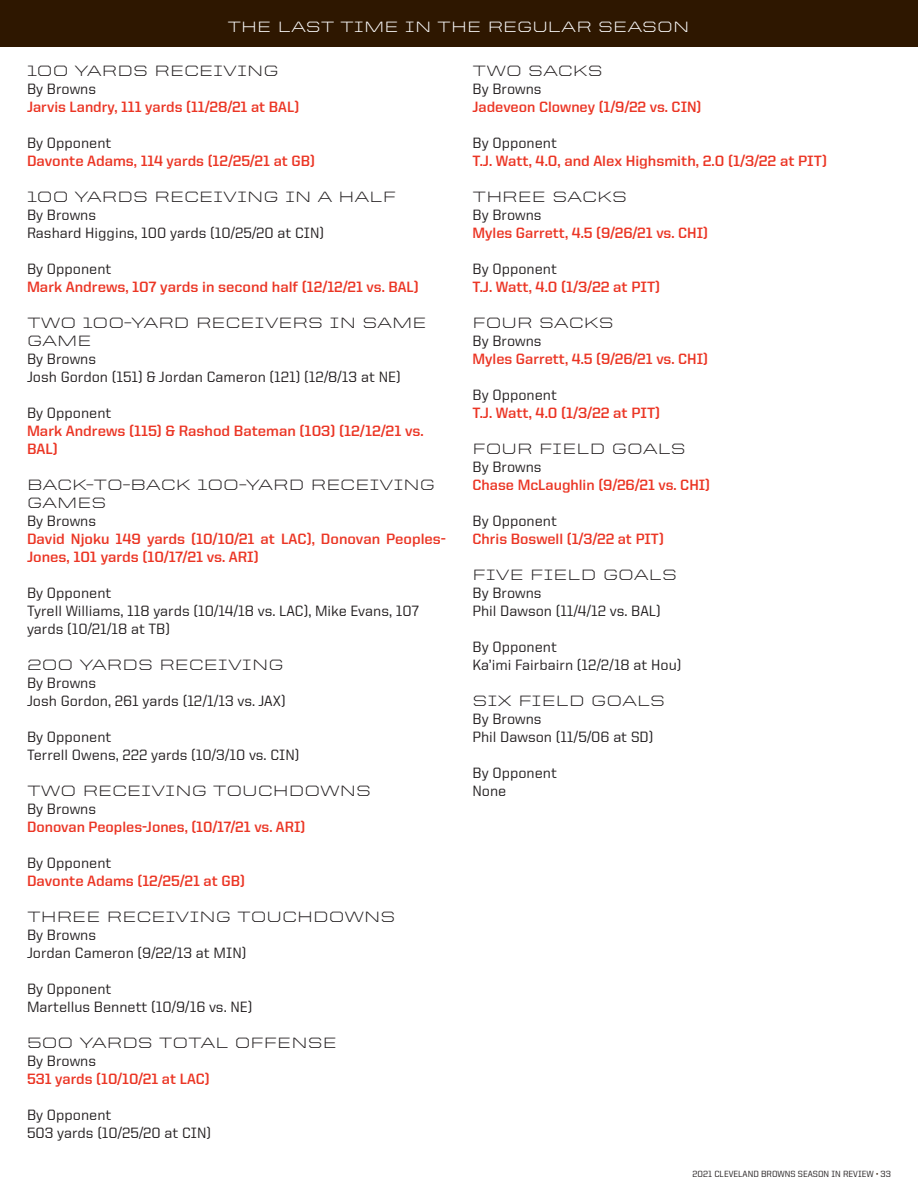
<style>
.page{position:relative;width:918px;height:1188px;background:#fff}
.page>*{position:absolute;margin:0;border:0;box-sizing:border-box;transform-origin:0 0}
.t1{font:500 15px/18px "United Sans Reg";color:#231f20}
.t2{font:700 15px/18px "United Sans Reg";color:#eb3524}
.t3{font:300 15px/18px "United Sans Ext";color:#231f20}
.t4{font:300 15px "United Sans Ext";color:#fff}
.t5{font:500 9px "United Sans Reg";color:#231f20}
.s1{color:#2e1700}
</style>
<div class="page">
<div style="left:0;top:0;width:918px;height:47px;background:#2e1700"></div>
<p class="t4" style="left:227px;top:18px;width:464px">THE LAST TIME IN THE REGULAR SEASON</p>
<p class="t3" style="left:27px;top:62px;width:253px">100 YARDS RECEIVING</p>
<p class="t1" style="left:27px;top:80px;width:71px">By Browns</p>
<p class="t2" style="left:27px;top:98px;width:274px">Jarvis Landry, 111 yards (11/28/21 at BAL)</p>
<p class="t1" style="left:27px;top:134px;width:86px">By Opponent</p>
<p class="t2" style="left:27px;top:152px;width:290px">Davonte Adams, 114 yards (12/25/21 at GB)</p>
<p class="t3" style="left:27px;top:188px;width:371px">100 YARDS RECEIVING IN A HALF</p>
<p class="t1" style="left:27px;top:206px;width:71px">By Browns</p>
<p class="t1" style="left:27px;top:224px;width:299px">Rashard Higgins, 100 yards (10/25/20 at CIN)</p>
<p class="t1" style="left:27px;top:260px;width:86px">By Opponent</p>
<p class="t2" style="left:27px;top:278px;width:393px">Mark Andrews, 107 yards in second half (12/12/21 vs. BAL)</p>
<p class="t3" style="left:27px;top:314px;width:401px">TWO 100-YARD RECEIVERS IN SAME<br>GAME</p>
<p class="t1" style="left:27px;top:350px;width:71px">By Browns</p>
<p class="t1" style="left:27px;top:368px;width:375px">Josh Gordon (151) &amp; Jordan Cameron (121) (12/8/13 at NE)</p>
<p class="t1" style="left:27px;top:404px;width:86px">By Opponent</p>
<p class="t2" style="left:27px;top:422px;width:398px">Mark Andrews (115) &amp; Rashod Bateman (103) (12/12/21 vs.<br>BAL)</p>
<p class="t3" style="left:27px;top:476px;width:409px">BACK-TO-BACK 100-YARD RECEIVING<br>GAMES</p>
<p class="t1" style="left:27px;top:512px;width:71px">By Browns</p>
<p class="t2" style="left:27px;top:530px;width:420px">David Njoku 149 yards (10/10/21 at LAC), Donovan Peoples-<br>Jones, 101 yards (10/17/21 vs. ARI)</p>
<p class="t1" style="left:27px;top:584px;width:86px">By Opponent</p>
<p class="t1" style="left:27px;top:602px;width:393px">Tyrell Williams, 118 yards (10/14/18 vs. LAC), Mike Evans, 107 yards (10/21/18 at TB)</p>
<p class="t3" style="left:27px;top:656px;width:258px">200 YARDS RECEIVING</p>
<p class="t1" style="left:27px;top:674px;width:71px">By Browns</p>
<p class="t1" style="left:27px;top:692px;width:260px">Josh Gordon, 261 yards (12/1/13 vs. JAX)</p>
<p class="t1" style="left:27px;top:728px;width:86px">By Opponent</p>
<p class="t1" style="left:27px;top:746px;width:274px">Terrell Owens, 222 yards (10/3/10 vs. CIN)</p>
<p class="t3" style="left:27px;top:782px;width:346px">TWO RECEIVING TOUCHDOWNS</p>
<p class="t1" style="left:27px;top:800px;width:71px">By Browns</p>
<p class="t2" style="left:27px;top:818px;width:280px">Donovan Peoples-Jones, (10/17/21 vs. ARI)</p>
<p class="t1" style="left:27px;top:854px;width:86px">By Opponent</p>
<p class="t2" style="left:27px;top:872px;width:219px">Davonte Adams (12/25/21 at GB)</p>
<p class="t3" style="left:27px;top:908px;width:370px">THREE RECEIVING TOUCHDOWNS</p>
<p class="t1" style="left:27px;top:926px;width:71px">By Browns</p>
<p class="t1" style="left:27px;top:944px;width:221px">Jordan Cameron (9/22/13 at MIN)</p>
<p class="t1" style="left:27px;top:980px;width:86px">By Opponent</p>
<p class="t1" style="left:27px;top:998px;width:227px">Martellus Bennett (10/9/16 vs. NE)</p>
<p class="t3" style="left:27px;top:1034px;width:311px">500 YARDS TOTAL OFFENSE</p>
<p class="t1" style="left:27px;top:1052px;width:71px">By Browns</p>
<p class="t2" style="left:27px;top:1070px;width:184px">531 yards (10/10/21 at LAC)</p>
<p class="t1" style="left:27px;top:1106px;width:86px">By Opponent</p>
<p class="t1" style="left:27px;top:1124px;width:186px">503 yards (10/25/20 at CIN)</p>
<p class="t3" style="left:472px;top:62px;width:132px">TWO SACKS</p>
<p class="t1" style="left:472px;top:80px;width:71px">By Browns</p>
<p class="t2" style="left:472px;top:98px;width:231px">Jadeveon Clowney (1/9/22 vs. CIN)</p>
<p class="t1" style="left:472px;top:134px;width:86px">By Opponent</p>
<p class="t2" style="left:472px;top:152px;width:356px">T.J. Watt, 4.0, and Alex Highsmith, 2.0 (1/3/22 at PIT)</p>
<p class="t3" style="left:472px;top:188px;width:156px">THREE SACKS</p>
<p class="t1" style="left:472px;top:206px;width:71px">By Browns</p>
<p class="t2" style="left:472px;top:224px;width:237px">Myles Garrett, 4.5 (9/26/21 vs. CHI)</p>
<p class="t1" style="left:472px;top:260px;width:86px">By Opponent</p>
<p class="t2" style="left:472px;top:278px;width:189px">T.J. Watt, 4.0 (1/3/22 at PIT)</p>
<p class="t3" style="left:472px;top:314px;width:143px">FOUR SACKS</p>
<p class="t1" style="left:472px;top:332px;width:71px">By Browns</p>
<p class="t2" style="left:472px;top:350px;width:237px">Myles Garrett, 4.5 (9/26/21 vs. CHI)</p>
<p class="t1" style="left:472px;top:386px;width:86px">By Opponent</p>
<p class="t2" style="left:472px;top:404px;width:189px">T.J. Watt, 4.0 (1/3/22 at PIT)</p>
<p class="t3" style="left:472px;top:440px;width:215px">FOUR FIELD GOALS</p>
<p class="t1" style="left:472px;top:458px;width:71px">By Browns</p>
<p class="t2" style="left:472px;top:476px;width:239px">Chase McLaughlin (9/26/21 vs. CHI)</p>
<p class="t1" style="left:472px;top:512px;width:86px">By Opponent</p>
<p class="t2" style="left:472px;top:530px;width:193px">Chris Boswell (1/3/22 at PIT)</p>
<p class="t3" style="left:472px;top:566px;width:206px">FIVE FIELD GOALS</p>
<p class="t1" style="left:472px;top:584px;width:71px">By Browns</p>
<p class="t1" style="left:472px;top:602px;width:190px">Phil Dawson (11/4/12 vs. BAL)</p>
<p class="t1" style="left:472px;top:638px;width:86px">By Opponent</p>
<p class="t1" style="left:472px;top:656px;width:211px">Ka’imi Fairbairn (12/2/18 at Hou)</p>
<p class="t3" style="left:472px;top:692px;width:194px">SIX FIELD GOALS</p>
<p class="t1" style="left:472px;top:710px;width:71px">By Browns</p>
<p class="t1" style="left:472px;top:728px;width:182px">Phil Dawson (11/5/06 at SD)</p>
<p class="t1" style="left:472px;top:764px;width:86px">By Opponent</p>
<p class="t1" style="left:472px;top:782px;width:35px">None</p>
<p class="t5" style="left:693px;top:1169px;width:200px">2021 CLEVELAND BROWNS SEASON IN REVIEW <span class="s1">•</span> 33</p>
</div>
